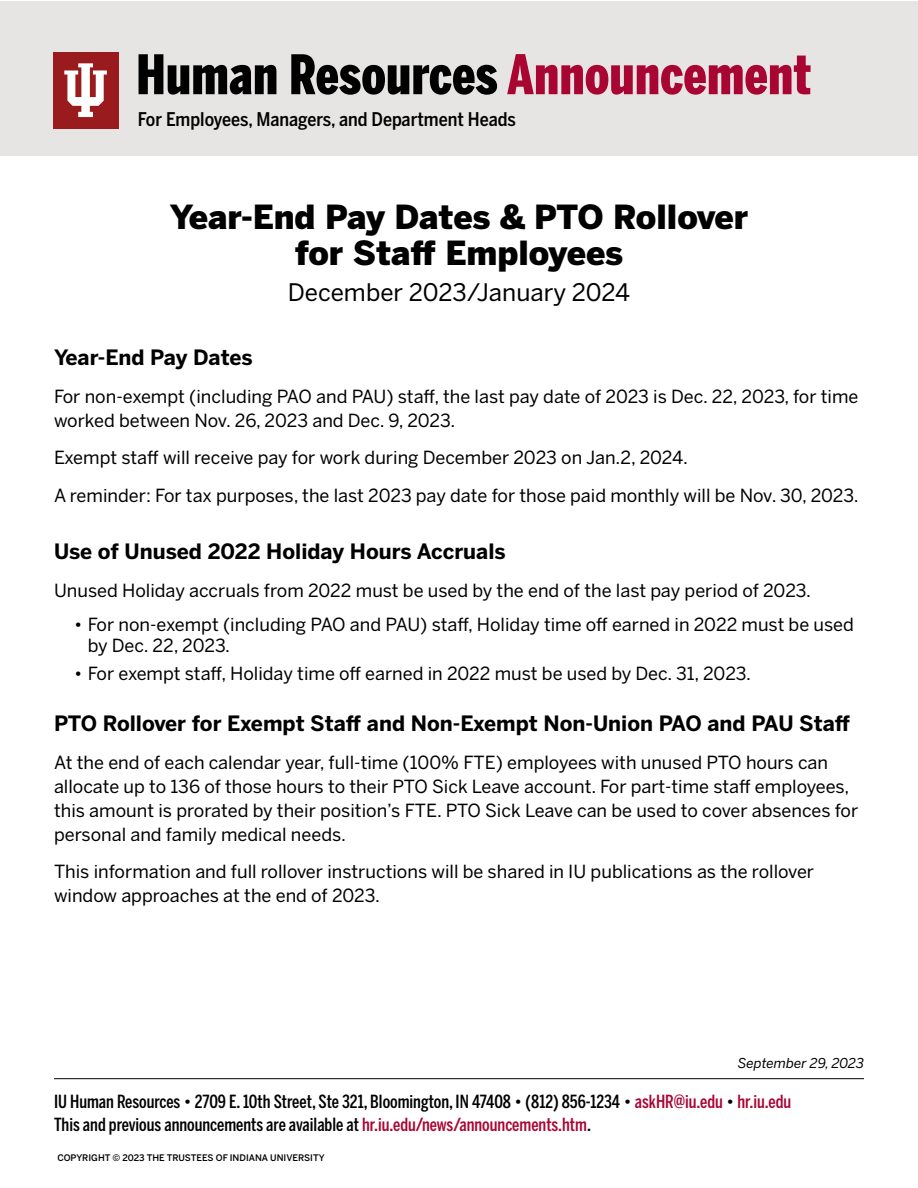
<style>
.page{position:relative;width:918px;height:1188px;background:#fff}
.page>*{position:absolute;margin:0;border:0;box-sizing:border-box;transform-origin:0 0}
.t1{font:900 54px "Benton Sans Comp";letter-spacing:.01em;color:#000}
.t2{font:900 33px/36px "Benton Sans";letter-spacing:-.005em;color:#000;text-align:center}
.t3{font:24px "Benton Sans";color:#000}
.t4{font:21.6px "Benton Sans Cond";color:#000}
.t5{font:700 21px "Benton Sans";color:#000}
.Bullets{font:500 18.75px "Benton Sans Cond";color:#000}
.t6{font:18px/24px "Benton Sans";color:#000}
.foot{font:500 18px "Benton Sans Comp";color:#000}
.t7{font:italic 13.5px "Benton Sans";color:#000}
.t8{font:500 9px "Benton Sans";color:#000}
.s1{color:#a90533}
</style>
<div class="page">
<hr style="left:54px;top:1078px;width:810px;height:1px;background:#000">
<div style="left:0;top:1px;width:918px;height:155px;background:#e7e5e4"></div>
<div style="left:53px;top:52px;width:65px;height:76px;background:#9a1b1e"></div>
<svg style="left:64px;top:63px;width:43px;height:54px"></svg>
<p class="t1" style="left:136px;top:41px;width:676px">Human Resources <span class="s1">Announcement</span></p>
<p class="Bullets" style="left:138px;top:107px;width:380px">For Employees, Managers, and Department Heads</p>
<p class="t4" style="left:133px;top:57px;width:188px">INDIANA UNIVERSITY</p>
<p class="t2" style="left:170px;top:200px;width:580px">Year-End Pay Dates &amp; PTO Rollover for Staff Employees</p>
<p class="t3" style="left:288px;top:277px;width:344px">December 2023/January 2024</p>
<p class="t5" style="left:54px;top:344px;width:200px">Year-End Pay Dates</p>
<p class="t6" style="left:54px;top:384px;width:806px">For non-exempt (including PAO and PAU) staff, the last pay date of 2023 is Dec. 22, 2023, for time worked between Nov. 26, 2023 and Dec. 9, 2023.</p>
<p class="t6" style="left:54px;top:446px;width:635px">Exempt staff will receive pay for work during December 2023 on Jan.2, 2024.</p>
<p class="t6" style="left:54px;top:483px;width:806px">A reminder: For tax purposes, the last 2023 pay date for those paid monthly will be Nov. 30, 2023.</p>
<p class="t5" style="left:54px;top:538px;width:453px">Use of Unused 2022 Holiday Hours Accruals</p>
<p class="t6" style="left:54px;top:578px;width:759px">Unused Holiday accruals from 2022 must be used by the end of the last pay period of 2023.</p>
<p class="t6" style="left:88px;top:614px;width:768px;line-height:21px;text-indent:-14px">• For non-exempt (including PAO and PAU) staff, Holiday time off earned in 2022 must be used by Dec. 22, 2023.</p>
<p class="t6" style="left:74px;top:662px;width:678px">• For exempt staff, Holiday time off earned in 2022 must be used by Dec. 31, 2023.</p>
<p class="t5" style="left:54px;top:710px;width:798px">PTO Rollover for Exempt Staff and Non-Exempt Non-Union PAO and PAU Staff</p>
<p class="t6" style="left:54px;top:750px;width:806px">At the end of each calendar year, full-time (100% FTE) employees with unused PTO hours can allocate up to 136 of those hours to their PTO Sick Leave account. For part-time staff employees, this amount is prorated by their position’s FTE. PTO Sick Leave can be used to cover absences for personal and family medical needs.</p>
<p class="t6" style="left:54px;top:860px;width:762px">This information and full rollover instructions will be shared in IU publications as the rollover window approaches at the end of 2023.</p>
<p class="t7" style="left:738px;top:1055px;width:128px">September 29, 2023</p>
<p class="foot" style="left:54px;top:1091px;width:739px">IU Human Resources • 2709 E. 10th Street, Ste 321, Bloomington, IN 47408 • (812) 856-1234 • <span class="s1">askHR@iu.edu</span> • <span class="s1">hr.iu.edu</span></p>
<p class="foot" style="left:54px;top:1113px;width:539px">This and previous announcements are available at <span class="s1">hr.iu.edu/news/announcements.htm</span>.</p>
<p class="t8" style="left:57px;top:1152px;width:269px">COPYRIGHT © 2023 THE TRUSTEES OF INDIANA UNIVERSITY</p>
</div>
